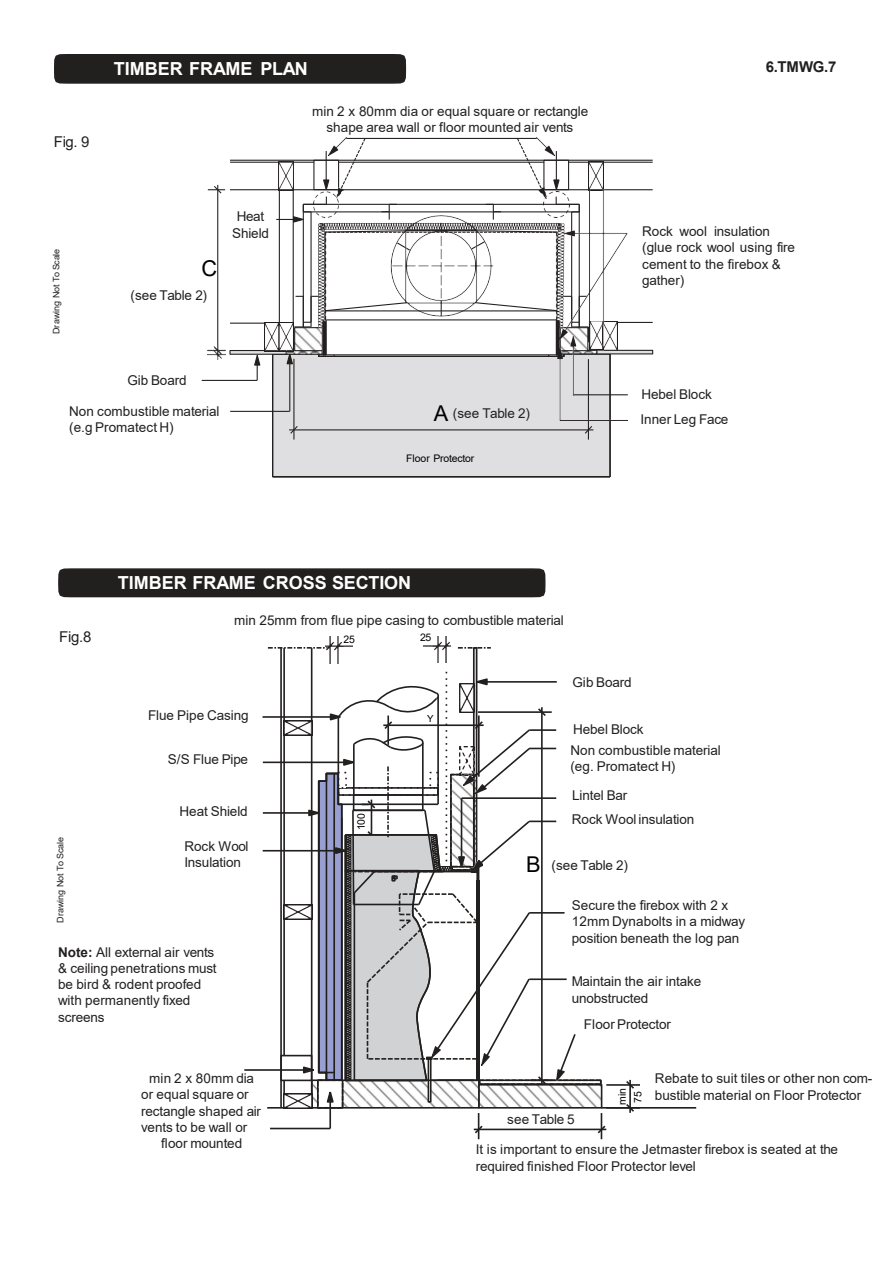
<style>
.page{position:relative;width:893px;height:1264px;background:#fff}
.page>*{position:absolute;margin:0;border:0;box-sizing:border-box;transform-origin:0 0}
.t1{font:21.75px "Arial";color:#000}
.t2{font:700 18px "Arial";color:#fff}
.t3{font:15px "Arial";letter-spacing:-.02em;color:#221f1f}
.t4{font:700 15px "Arial";color:#221f1f}
.t5{font:13.5px/16.2px "Arial";color:#221f1f}
.t6{font:13.5px "Arial";letter-spacing:-.02em;color:#221f1f}
.t7{font:10.5px "Arial";letter-spacing:-.02em;color:#000}
.t8{font:9.75px "Arial";color:#000}
.t9{font:9px "Arial";color:#221f1f}
.s1{font-size:21.75px;color:#000}
.s2{font-weight:700}
</style>
<div class="page">
<svg style="left:208px;top:185px;width:17px;height:10px"></svg>
<hr style="left:217px;top:190px;width:1px;height:161px;background:#221f1f">
<img style="left:208px;top:346px;width:17px;height:13px">
<hr style="left:230px;top:162px;width:84px;height:1px;background:#221f1f">
<hr style="left:338px;top:162px;width:206px;height:1px;background:#221f1f">
<hr style="left:568px;top:162px;width:84px;height:1px;background:#221f1f">
<div style="left:596px;top:350px;width:57px;height:4px;border:1px solid #221f1f"></div>
<img style="left:287px;top:352px;width:31px;height:1px">
<div style="left:285px;top:350px;width:38px;height:5px;border:1px solid #221f1f"></div>
<hr style="left:230px;top:411px;width:59px;height:1px;background:#221f1f">
<svg style="left:253px;top:355px;width:8px;height:25px"></svg>
<hr style="left:202px;top:380px;width:55px;height:1px;background:#221f1f">
<hr style="left:230px;top:350px;width:56px;height:4px;background:#dfe0e1">
<div style="left:229px;top:350px;width:58px;height:5px;border:1px solid #221f1f"></div>
<img style="left:265px;top:322px;width:29px;height:29px">
<hr style="left:617px;top:322px;width:35px;height:1px;background:#221f1f">
<hr style="left:230px;top:323px;width:35px;height:1px;background:#221f1f">
<img style="left:279px;top:161px;width:15px;height:28px">
<div style="left:313px;top:160px;width:26px;height:30px;border:1px solid #221f1f"></div>
<svg style="left:323px;top:179px;width:7px;height:8px"></svg>
<hr style="left:325px;top:151px;width:2px;height:29px;background:#221f1f">
<img style="left:588px;top:161px;width:15px;height:28px">
<div style="left:543px;top:160px;width:26px;height:30px;border:1px solid #221f1f"></div>
<svg style="left:552px;top:179px;width:8px;height:10px"></svg>
<hr style="left:555px;top:151px;width:2px;height:29px;background:#221f1f">
<hr style="left:230px;top:160px;width:422px;height:1px;background:#221f1f">
<hr style="left:345px;top:138px;width:192px;height:1px;background:#221f1f">
<img style="left:328px;top:144px;width:11px;height:11px">
<img style="left:546px;top:145px;width:8px;height:10px">
<img style="left:313px;top:187px;width:26px;height:10px">
<svg style="left:339px;top:137px;width:27px;height:52px"></svg>
<svg style="left:516px;top:137px;width:30px;height:52px"></svg>
<hr style="left:303px;top:204px;width:1px;height:123px;background:#221f1f">
<hr style="left:310px;top:212px;width:1px;height:110px;background:#221f1f">
<svg style="left:276px;top:197px;width:42px;height:26px"></svg>
<svg style="left:293px;top:322px;width:18px;height:20px"></svg>
<img style="left:296px;top:329px;width:22px;height:20px">
<div style="left:294px;top:327px;width:29px;height:24px;border:1px solid #221f1f"></div>
<hr style="left:230px;top:189px;width:422px;height:1px;background:#221f1f">
<hr style="left:279px;top:190px;width:1px;height:133px;background:#221f1f">
<hr style="left:293px;top:190px;width:1px;height:133px;background:#221f1f">
<img style="left:318px;top:190px;width:309px;height:206px">
<svg style="left:324px;top:230px;width:234px;height:3px"></svg>
<hr style="left:325px;top:310px;width:231px;height:1px;background:#221f1f">
<hr style="left:326px;top:319px;width:231px;height:1px;background:#221f1f">
<hr style="left:325px;top:320px;width:2px;height:35px;background:#221f1f">
<hr style="left:555px;top:320px;width:2px;height:35px;background:#221f1f">
<svg style="left:475px;top:296px;width:96px;height:16px"></svg>
<svg style="left:311px;top:296px;width:96px;height:16px"></svg>
<svg style="left:271px;top:353px;width:340px;height:125px;background:#d8d8d9"></svg>
<div style="left:54px;top:54px;width:353px;height:30px;background:#221f1f"></div>
<img style="left:481px;top:1087px;width:118px;height:18px">
<div style="left:478px;top:1084px;width:124px;height:24px;border:2px solid #221f1f"></div>
<img style="left:316px;top:1103px;width:156px;height:2px">
<div style="left:311px;top:1079px;width:168px;height:29px;border:2px solid #221f1f"></div>
<div style="left:479px;top:1079px;width:122px;height:6px;border:2px dashed #221f1f"></div>
<hr style="left:263px;top:850px;width:73px;height:1px;background:#221f1f">
<hr style="left:263px;top:761px;width:81px;height:2px;background:#221f1f">
<hr style="left:262px;top:716px;width:69px;height:2px;background:#221f1f">
<div style="left:473px;top:647px;width:4px;height:128px;border:2px solid #221f1f"></div>
<hr style="left:600px;top:1113px;width:2px;height:26px;background:#221f1f">
<svg style="left:473px;top:1113px;width:11px;height:26px"></svg>
<svg style="left:596px;top:1124px;width:11px;height:11px"></svg>
<hr style="left:478px;top:1128px;width:123px;height:2px;background:#221f1f">
<svg style="left:458px;top:647px;width:33px;height:2px"></svg>
<svg style="left:268px;top:647px;width:57px;height:2px"></svg>
<hr style="left:311px;top:648px;width:1px;height:446px;background:#221f1f">
<svg style="left:283px;top:1081px;width:2px;height:12px"></svg>
<hr style="left:283px;top:648px;width:2px;height:407px;background:#221f1f">
<div style="left:280px;top:1055px;width:32px;height:26px;border:2px solid #221f1f"></div>
<hr style="left:244px;top:1069px;width:60px;height:2px;background:#221f1f">
<img style="left:283px;top:1093px;width:29px;height:15px">
<hr style="left:280px;top:648px;width:2px;height:460px;background:#221f1f">
<img style="left:283px;top:720px;width:19px;height:16px">
<img style="left:283px;top:904px;width:19px;height:16px">
<svg style="left:267px;top:1107px;width:17px;height:1px"></svg>
<div style="left:318px;top:1080px;width:24px;height:28px;background:#fff"></div>
<div style="left:317px;top:1079px;width:26px;height:29px;border:2px dashed #221f1f"></div>
<hr style="left:270px;top:1128px;width:60px;height:1px;background:#221f1f">
<hr style="left:329px;top:1101px;width:2px;height:27px;background:#221f1f">
<hr style="left:601px;top:1107px;width:95px;height:1px;background:#221f1f">
<hr style="left:606px;top:1084px;width:34px;height:2px;background:#221f1f">
<svg style="left:624px;top:1079px;width:11px;height:10px"></svg>
<svg style="left:624px;top:1104px;width:11px;height:9px"></svg>
<hr style="left:629px;top:1085px;width:2px;height:23px;background:#221f1f">
<hr style="left:263px;top:812px;width:46px;height:2px;background:#221f1f">
<img style="left:423px;top:636px;width:27px;height:27px">
<img style="left:325px;top:636px;width:27px;height:27px">
<svg style="left:302px;top:672px;width:275px;height:431px"></svg>
<svg style="left:58px;top:568px;width:488px;height:30px;background:#2a2727"></svg>
<p class="t3" style="left:54px;top:132px;width:37px">Fig. 9</p>
<p class="t9" style="left:50px;top:334px;width:87px;rotate:-90deg">Drawing Not To Scale</p>
<p class="t2" style="left:114px;top:56px;width:195px">TIMBER FRAME PLAN</p>
<p class="t4" style="left:765px;top:56px;width:72px">6.TMWG.7</p>
<p class="t1" style="left:201px;top:253px;width:17px">C</p>
<p class="t6" style="left:131px;top:286px;width:78px">(see Table 2)</p>
<p class="t5" style="left:232px;top:208px;width:38px;text-align:center">Heat<br>Shield</p>
<p class="t5" style="left:312px;top:103px;width:277px;text-align:center">min 2 x 80mm dia or equal square or rectangle shape area wall or floor mounted air vents</p>
<p class="t5" style="left:642px;top:223px;width:154px">Rock wool insulation (glue rock wool using fire cement to the firebox &amp; gather)</p>
<p class="t5" style="left:127px;top:372px;width:61px">Gib Board</p>
<p class="t5" style="left:69px;top:403px;width:152px">Non combustible material</p>
<p class="t5" style="left:69px;top:419px;width:106px">(e.g Promatect H)</p>
<p class="t6" style="left:434px;top:404px;width:97px"><span class="s1">A</span> (see Table 2)</p>
<p class="t7" style="left:406px;top:451px;width:69px">Floor Protector</p>
<p class="t3" style="left:59px;top:627px;width:34px">Fig.8</p>
<p class="t2" style="left:118px;top:570px;width:295px">TIMBER FRAME CROSS SECTION</p>
<p class="t5" style="left:234px;top:612px;width:331px">min 25mm from flue pipe casing to combustible material</p>
<p class="t7" style="left:343px;top:632px;width:13px">25</p>
<p class="t7" style="left:420px;top:630px;width:13px">25</p>
<p class="t5" style="left:641px;top:386px;width:72px">Hebel Block</p>
<p class="t5" style="left:640px;top:411px;width:89px">Inner Leg Face</p>
<p class="t9" style="left:54px;top:923px;width:87px;rotate:-90deg">Drawing Not To Scale</p>
<p class="t5" style="left:148px;top:706px;width:102px">Flue Pipe Casing</p>
<p class="t5" style="left:168px;top:751px;width:82px">S/S Flue Pipe</p>
<p class="t5" style="left:179px;top:803px;width:70px">Heat Shield</p>
<p class="t5" style="left:184px;top:838px;width:66px">Rock Wool<br>Insulation</p>
<p class="t5" style="left:58px;top:944px;width:160px"><span class="s2">Note:</span> All external air vents &amp; ceiling penetrations must be bird &amp; rodent proofed with permanently fixed screens</p>
<p class="t5" style="left:141px;top:1070px;width:121px;text-indent:8px">min 2 x 80mm dia or equal square or rectangle shaped air vents to be wall or</p>
<p class="t5" style="left:161px;top:1135px;width:82px">floor mounted</p>
<p class="t7" style="left:354px;top:830px;width:18px;rotate:-90deg">100</p>
<p class="t8" style="left:427px;top:711px;width:8px">Y</p>
<p class="t1" style="left:526px;top:849px;width:16px">B</p>
<p class="t5" style="left:572px;top:674px;width:61px">Gib Board</p>
<p class="t5" style="left:573px;top:721px;width:72px">Hebel Block</p>
<p class="t5" style="left:570px;top:742px;width:152px">Non combustible material (eg. Promatect H)</p>
<p class="t5" style="left:572px;top:787px;width:57px">Lintel Bar</p>
<p class="t5" style="left:571px;top:810px;width:124px">Rock Wool insulation</p>
<p class="t6" style="left:551px;top:856px;width:78px">(see Table 2)</p>
<p class="t5" style="left:572px;top:897px;width:175px">Secure the firebox with 2 x<br>12mm Dynabolts in a midway position beneath the log pan</p>
<p class="t5" style="left:571px;top:973px;width:131px">Maintain the air intake unobstructed</p>
<p class="t5" style="left:584px;top:1016px;width:88px">Floor Protector</p>
<p class="t7" style="left:615px;top:1104px;width:18px;rotate:-90deg">min</p>
<p class="t7" style="left:630px;top:1102px;width:13px;rotate:-90deg">75</p>
<p class="t5" style="left:655px;top:1070px;width:219px">Rebate to suit tiles or other non com-</p>
<p class="t5" style="left:655px;top:1086px;width:208px">bustible material on Floor Protector</p>
<p class="t6" style="left:507px;top:1109px;width:69px">see Table 5</p>
<p class="t5" style="left:476px;top:1141px;width:364px">It is important to ensure the Jetmaster firebox is seated at the required finished Floor Protector level</p>
</div>
